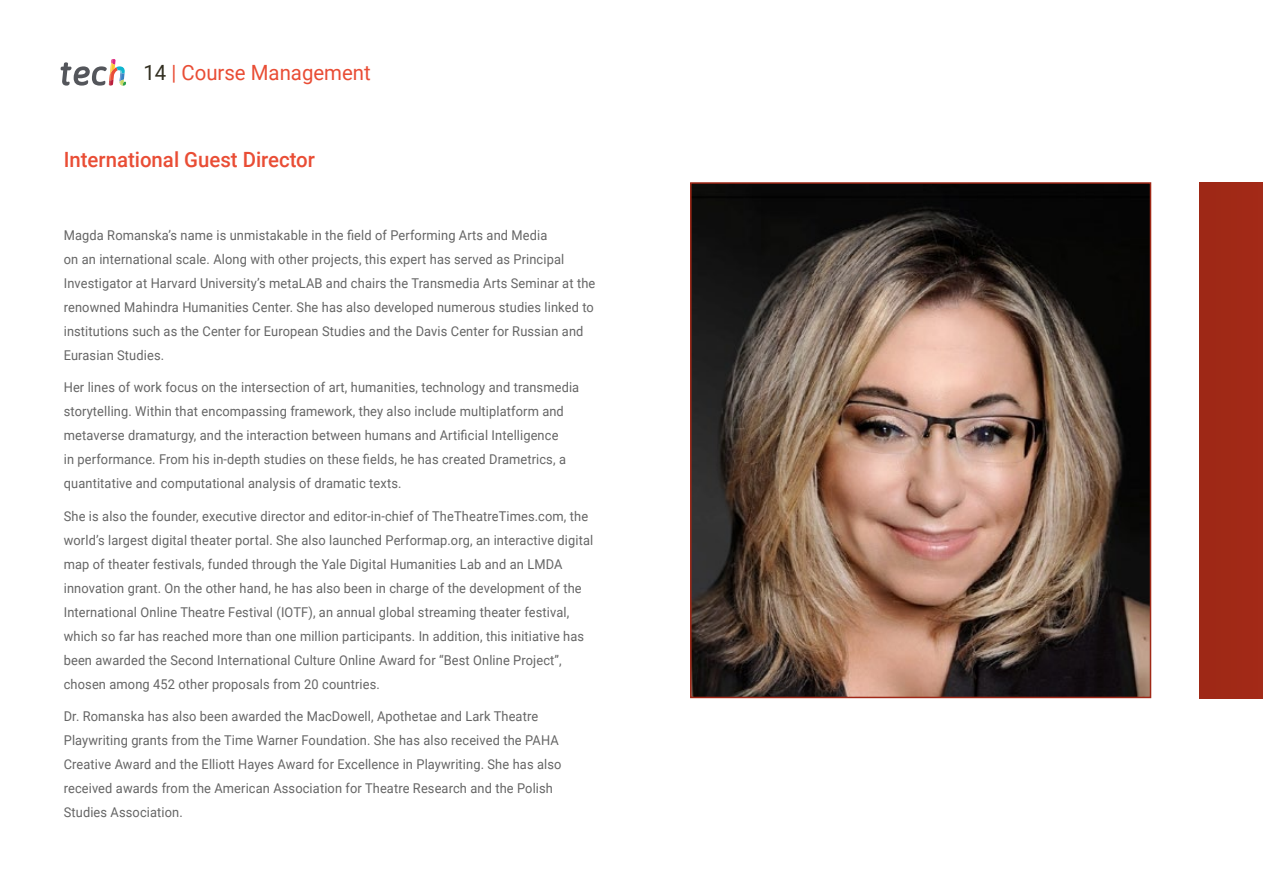
<style>
.page{position:relative;width:1263px;height:893px;background:#fff}
.page>*{position:absolute;margin:0;border:0;box-sizing:border-box;transform-origin:0 0}
.t1{font:500 21px "Roboto";color:#e94d35}
.t2{font:21px "Roboto";color:#e94d35}
.t3{font:13.5px/24px "Roboto";letter-spacing:.01em;color:#656565;scale:.95 1}
.s1{color:#312e20}
</style>
<div class="page">
<svg style="left:61px;top:59px;width:65px;height:27px"></svg>
<img style="left:693px;top:185px;width:455px;height:510px">
<div style="left:690px;top:182px;width:461px;height:516px;border:2px solid #a02817"></div>
<div style="left:1199px;top:182px;width:64px;height:516px;background:#a02916"></div>
<h1 class="t2" style="left:144px;top:57px;width:229px"><span class="s1">14</span> | Course Management</h1>
<h1 class="t1" style="left:64px;top:145px;width:253px">International Guest Director</h1>
<p class="t3" style="left:64px;top:222px;width:561px">Magda Romanska’s name is unmistakable in the field of Performing Arts and Media<br>on an international scale. Along with other projects, this expert has served as Principal Investigator at Harvard University’s metaLAB and chairs the Transmedia Arts Seminar at the renowned Mahindra Humanities Center. She has also developed numerous studies linked to institutions such as the Center for European Studies and the Davis Center for Russian and Eurasian Studies.</p>
<p class="t3" style="left:64px;top:375px;width:544px">Her lines of work focus on the intersection of art, humanities, technology and transmedia storytelling. Within that encompassing framework, they also include multiplatform and metaverse dramaturgy, and the interaction between humans and Artificial Intelligence<br>in performance. From his in-depth studies on these fields, he has created Drametrics, a quantitative and computational analysis of dramatic texts.</p>
<p class="t3" style="left:64px;top:503px;width:559px">She is also the founder, executive director and editor-in-chief of TheTheatreTimes.com, the world’s largest digital theater portal. She also launched Performap.org, an interactive digital map of theater festivals, funded through the Yale Digital Humanities Lab and an LMDA innovation grant. On the other hand, he has also been in charge of the development of the International Online Theatre Festival (IOTF), an annual global streaming theater festival, which so far has reached more than one million participants. In addition, this initiative has been awarded the Second International Culture Online Award for “Best Online Project”, chosen among 452 other proposals from 20 countries.</p>
<p class="t3" style="left:64px;top:704px;width:525px">Dr. Romanska has also been awarded the MacDowell, Apothetae and Lark Theatre Playwriting grants from the Time Warner Foundation. She has also received the PAHA Creative Award and the Elliott Hayes Award for Excellence in Playwriting. She has also received awards from the American Association for Theatre Research and the Polish Studies Association.</p>
</div>
